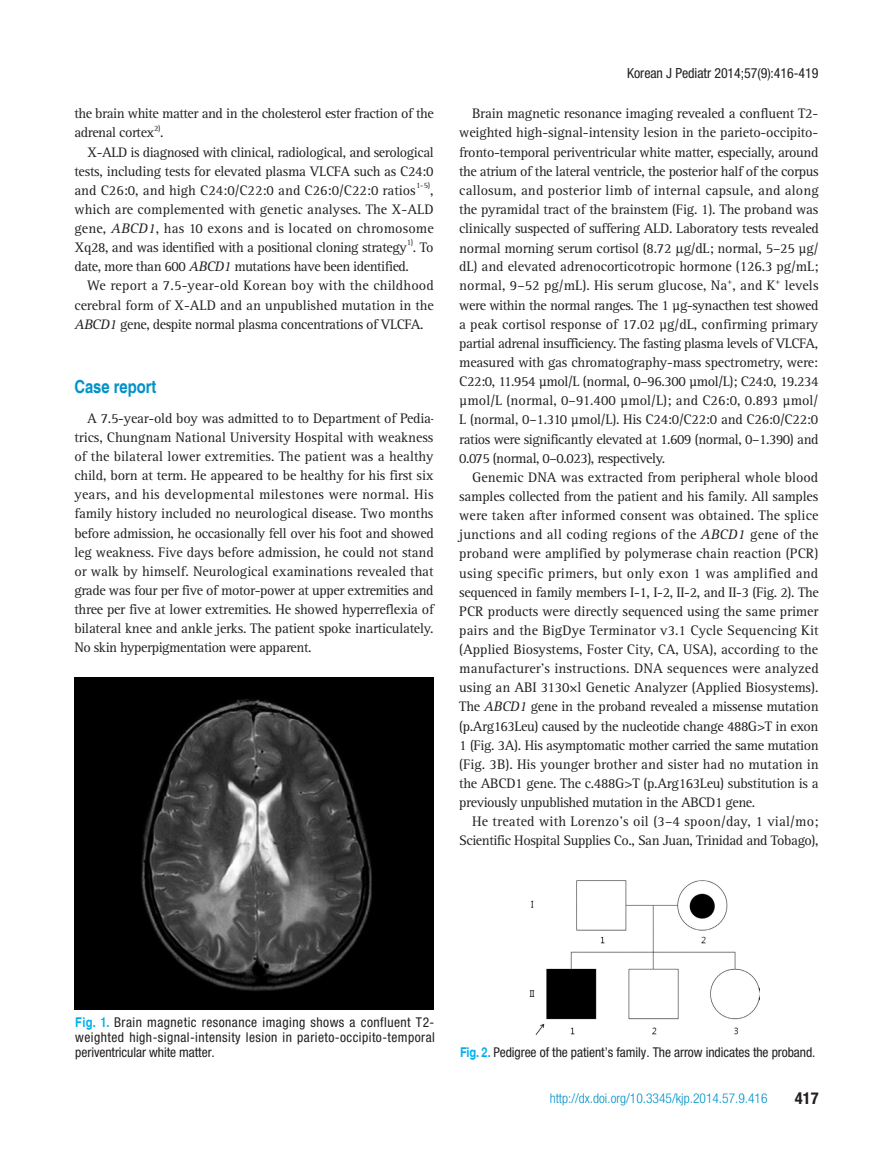
<style>
.page{position:relative;width:893px;height:1170px;background:#fff}
.page>*{position:absolute;margin:0;border:0;box-sizing:border-box;transform-origin:0 0}
.서론{font:700 condensed 18px "Helvetica";color:#0092c8}
.t1{font:700 condensed 16.5px "Helvetica Neue";color:#231f20}
.바탕글{font:14.25px/19.2px "Rotis Serif Std";letter-spacing:-.03em;color:#231f20;text-align:justify}
.표준{font:condensed 13.95px "Helvetica Neue";letter-spacing:-.005em;color:#231f20}
.t2{font:condensed 13.5px/15px "Helvetica Neue";letter-spacing:-.005em;color:#231f20;text-align:justify}
.t3{font:300 condensed 13.5px "Helvetica Neue";color:#0092c8}
.바탕글-2{font:8.25px "Rotis Serif Std";color:#231f20}
.s1{font-style:italic}
.s2{font-family:"Times New Roman";font-size:15px}
.s3{font-family:"Helvetica";font-weight:700;color:#00aeef}
</style>
<div class="page">
<img style="left:74px;top:677px;width:360px;height:332px">
<img style="left:529px;top:880px;width:230px;height:155px">
<p class="바탕글" style="left:74px;top:104px;width:361px">the brain white matter and in the cholesterol ester fraction of the adrenal cortex .</p>
<p class="바탕글-2" style="left:154px;top:123px;width:8px">2)</p>
<p class="바탕글" style="left:74px;top:143px;width:361px;text-indent:13px">X-ALD is diagnosed with clinical, radiological, and serological tests, including tests for elevated plasma VLCFA such as C24:0 and C26:0, and high C24:0/C22:0 and C26:0/C22:0 ratios</p>
<p class="바탕글-2" style="left:416px;top:181px;width:16px">1-5)</p>
<p class="바탕글" style="left:74px;top:181px;width:361px;text-indent:356px">, which are complemented with genetic analyses. The X-ALD gene, <span class="s1">ABCD1</span>, has 10 exons and is located on chromosome Xq28, and was identified with a positional cloning strategy . To</p>
<p class="바탕글-2" style="left:407px;top:238px;width:8px">1)</p>
<p class="바탕글" style="left:74px;top:257px;width:336px">date, more than 600 <span class="s1">ABCD1</span> mutations have been identified.</p>
<p class="바탕글" style="left:74px;top:276px;width:361px;text-indent:13px">We report a 7.5-year-old Korean boy with the childhood cerebral form of X-ALD and an unpublished mutation in the <span class="s1">ABCD1</span> gene, despite normal plasma concentrations of VLCFA.</p>
<p class="서론" style="left:74px;top:375px;width:84px">Case report</p>
<p class="바탕글" style="left:74px;top:409px;width:361px;text-indent:13px">A 7.5-year-old boy was admitted to to Department of Pedia&shy;trics, Chungnam National University Hospital with weakness of the bilateral lower extremities. The patient was a healthy child, born at term. He appeared to be healthy for his first six years, and his developmental milestones were normal. His family history included no neurological disease. Two months before admission, he occasionally fell over his foot and showed leg weakness. Five days before admission, he could not stand or walk by himself. Neurological examinations revealed that grade was four per five of motor-power at upper extremities and three per five at lower extremities. He showed hyperreflexia of bilateral knee and ankle jerks. The patient spoke inarticulately.<br>No skin hyperpigmentation were apparent.</p>
<p class="표준" style="left:627px;top:65px;width:193px">Korean J Pediatr 2014;57(9):416-419</p>
<p class="바탕글" style="left:459px;top:104px;width:361px;text-indent:13px">Brain magnetic resonance imaging revealed a confluent T2- weighted high-signal-intensity lesion in the parieto-occipito&shy;fronto-temporal periventricular white matter, especially, around the atrium of the lateral ventricle, the posterior half of the corpus callosum, and posterior limb of internal capsule, and along the pyramidal tract of the brainstem (Fig. 1). The proband was clinically suspected of suffering ALD. Laboratory tests revealed normal morning serum cortisol (8.72 <span class="s2">µ</span>g/dL; normal, 5–25 µg/ dL) and elevated adrenocorticotropic hormone (126.3 pg/mL; normal, 9–52 pg/mL). His serum glucose, Na , and K</p>
<p class="바탕글-2" style="left:728px;top:276px;width:6px">+</p>
<p class="바탕글-2" style="left:776px;top:276px;width:6px">+</p>
<p class="바탕글" style="left:459px;top:276px;width:361px;text-indent:325px">levels were within the normal ranges. The 1 µg-synacthen test showed a peak cortisol response of 17.02 µg/dL, confirming primary partial adrenal insufficiency. The fasting plasma levels of VLCFA, measured with gas chromatography-mass spectrometry, were:<br>C22:0, 11.954 µmol/L (normal, 0–96.300 µmol/L); C24:0, 19.234 µmol/L (normal, 0–91.400 µmol/L); and C26:0, 0.893 µmol/ L (normal, 0–1.310 µmol/L). His C24:0/C22:0 and C26:0/C22:0 ratios were significantly elevated at 1.609 (normal, 0–1.390) and 0.075 (normal, 0–0.023), respectively.</p>
<p class="바탕글" style="left:459px;top:468px;width:361px;text-indent:13px">Genemic DNA was extracted from peripheral whole blood samples collected from the patient and his family. All samples were taken after informed consent was obtained. The splice junctions and all coding regions of the <span class="s1">ABCD1</span> gene of the proband were amplified by polymerase chain reaction (PCR) using specific primers, but only exon 1 was amplified and sequenced in family members I-1, I-2, II-2, and II-3 (Fig. 2). The PCR products were directly sequenced using the same primer pairs and the BigDye Terminator v3.1 Cycle Sequencing Kit (Applied Biosystems, Foster City, CA, USA), according to the manufacturer’s instructions. DNA sequences were analyzed using an ABI 3130×l Genetic Analyzer (Applied Biosystems).<br>The <span class="s1">ABCD1</span> gene in the proband revealed a missense mutation (p.Arg163Leu) caused by the nucleotide change 488G&gt;T in exon 1 (Fig. 3A). His asymptomatic mother carried the same mutation (Fig. 3B). His younger brother and sister had no mutation in the ABCD1 gene. The c.488G&gt;T (p.Arg163Leu) substitution is a previously unpublished mutation in the ABCD1 gene.</p>
<p class="바탕글" style="left:459px;top:812px;width:361px;text-align:right">He treated with Lorenzo’s oil (3–4 spoon/day, 1 vial/mo;<br>Scientific Hospital Supplies Co., San Juan, Trinidad and Tobago),</p>
<p class="t2" style="left:75px;top:1014px;width:361px"><span class="s3">Fig. 1.</span> Brain magnetic resonance imaging shows a confluent T2- weighted high-signal-intensity lesion in parieto-occipito-temporal periventricular white matter.</p>
<p class="t2" style="left:460px;top:1044px;width:357px"><span class="s3">Fig. 2.</span> Pedigree of the patient’s family. The arrow indicates the proband.</p>
<p class="t3" style="left:550px;top:1090px;width:219px">http://dx.doi.org/10.3345/kjp.2014.57.9.416</p>
<p class="t1" style="left:795px;top:1087px;width:25px">417</p>
</div>
